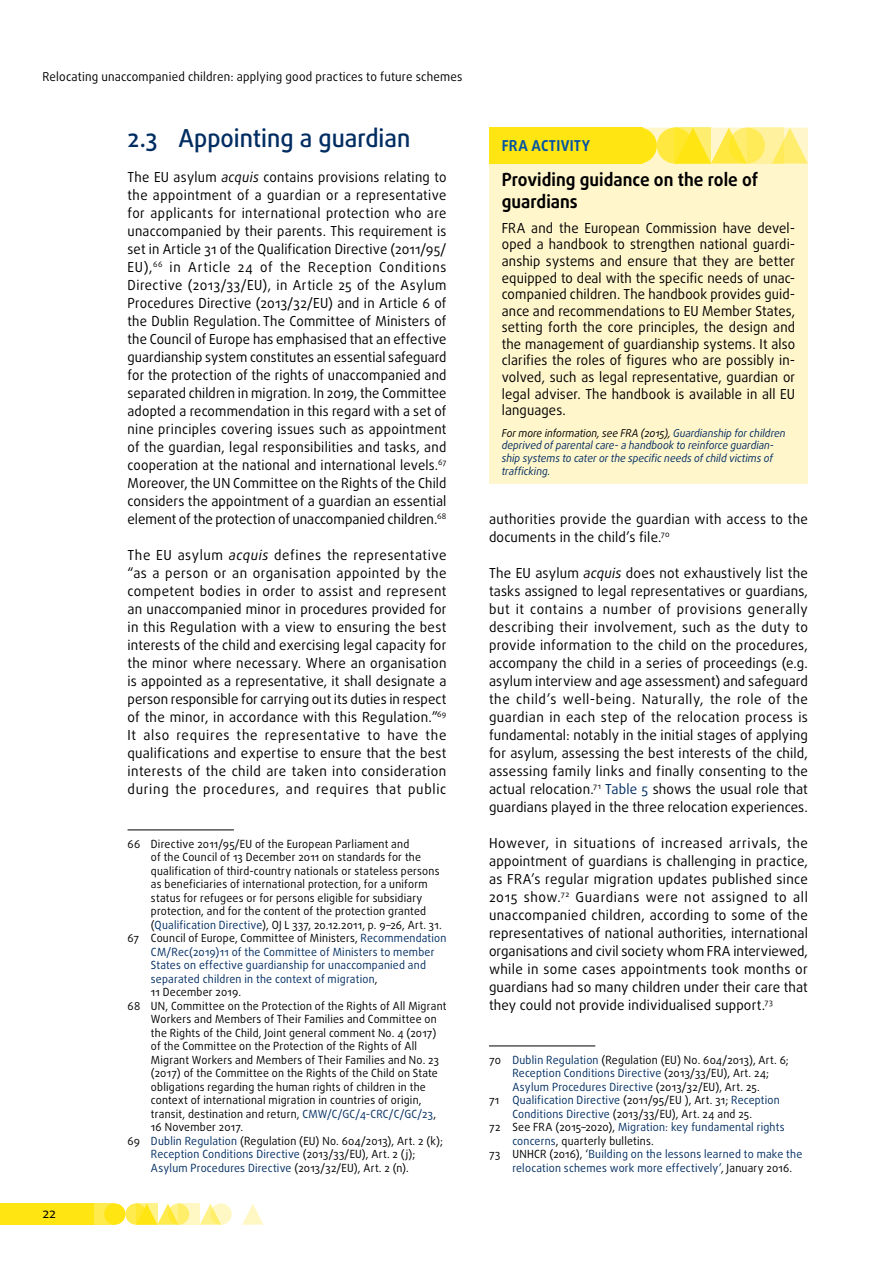
<style>
.page{position:relative;width:893px;height:1263px;background:#fff}
.page>*{position:absolute;margin:0;border:0;box-sizing:border-box;transform-origin:0 0}
.title_1_nn{font:500 24.75px "Daxline Pro";color:#002d62;scale:.95 1}
.FRA_ACTIVITY_title{font:700 18px/21.6px "Daxline Pro";color:#000;scale:.95 1}
.FRA_ACTIVITY_super{font:700 15px "Daxline Pro";letter-spacing:.025em;color:#0054a4;scale:.95 1}
.body{font:13.8px/18px "Daxline Pro";letter-spacing:.015em;color:#000;text-align:justify}
.body-2{font:13.8px/18px "Daxline Pro";letter-spacing:.015em;color:#000;text-align:justify;scale:.95 1}
.FRA_ACTIVITY_body{font:13.8px/16.5px "Daxline Pro";letter-spacing:.01em;color:#000;text-align:justify;scale:.95 1}
.t1{font:13.5px "Daxline Pro";color:#000}
.t2{font:12.3px "Daxline Pro";letter-spacing:.015em;color:#000;scale:.95 1}
.footnote_caption{font:11.25px/13.5px "Daxline Pro";letter-spacing:.02em;color:#000;scale:.95 1}
.footnote_caption-2{font:11.25px/13.5px "Daxline Pro";letter-spacing:.02em;color:#002d62;scale:.95 1}
.FRA_ACTIVITY_more_in{font:italic 10.8px/12.9px "Daxline Pro";letter-spacing:-.005em;color:#002d62;scale:.95 1}
.s1{font-style:italic}
.s2{color:#002d62}
.s3{color:#000}
</style>
<div class="page">
<svg style="left:125px;top:1203px;width:22px;height:22px"></svg>
<div style="left:94px;top:1203px;width:21px;height:22px;background:#ffeb4d"></div>
<div style="left:0;top:1203px;width:94px;height:22px;background:#ffe512"></div>
<svg style="left:200px;top:1203px;width:18px;height:22px"></svg>
<svg style="left:242px;top:1204px;width:21px;height:21px"></svg>
<div style="left:104px;top:1203px;width:21px;height:22px;background:#ffe512;border-radius:50%"></div>
<svg style="left:157px;top:1203px;width:18px;height:22px"></svg>
<svg style="left:168px;top:1203px;width:21px;height:22px"></svg>
<svg style="left:210px;top:1203px;width:22px;height:22px"></svg>
<svg style="left:136px;top:1203px;width:21px;height:22px"></svg>
<svg style="left:179px;top:1203px;width:21px;height:22px"></svg>
<hr style="left:128px;top:829px;width:106px;height:1px;background:#000">
<hr style="left:489px;top:1045px;width:106px;height:1px;background:#000">
<div style="left:489px;top:128px;width:319px;height:356px;background:#fff6cc"></div>
<div style="left:657px;top:128px;width:36px;height:36px;background:linear-gradient(to bottom,#ffe93e,#ffe944);border-radius:50%"></div>
<svg style="left:783px;top:128px;width:25px;height:36px"></svg>
<div style="left:621px;top:128px;width:36px;height:36px;background:#ffe512;border-radius:50%"></div>
<svg style="left:711px;top:128px;width:32px;height:36px"></svg>
<svg style="left:729px;top:128px;width:36px;height:36px"></svg>
<svg style="left:675px;top:128px;width:36px;height:36px"></svg>
<svg style="left:747px;top:128px;width:36px;height:36px"></svg>
<div style="left:489px;top:128px;width:153px;height:36px;background:#ffe512"></div>
<p class="t2" style="left:43px;top:68px;width:443px">Relocating unaccompanied children: applying good practices to future schemes</p>
<p class="title_1_nn" style="left:128px;top:122px;width:299px">2.3 Appointing a guardian</p>
<p class="body-2" style="left:128px;top:168px;width:337px">The EU asylum <span class="s1">acquis</span> contains provisions relating to the appointment of a guardian or a representative for applicants for international protection who are unaccompanied by their parents. This requirement is set in Article 31 of the Qualification Directive (2011/95/ EU),<sup>66</sup> in Article 24 of the Reception Conditions Directive (2013/33/EU), in Article 25 of the Asylum Procedures Directive (2013/32/EU) and in Article 6 of the Dublin Regulation. The Committee of Ministers of the Council of Europe has emphasised that an effective guardianship system constitutes an essential safeguard for the protection of the rights of unaccompanied and separated children in migration. In 2019, the Committee adopted a recommendation in this regard with a set of nine principles covering issues such as appointment of the guardian, legal responsibilities and tasks, and cooperation at the national and international levels.<sup>67<br></sup>Moreover, the UN Committee on the Rights of the Child considers the appointment of a guardian an essential element of the protection of unaccompanied children.<sup>68</sup></p>
<p class="body" style="left:128px;top:546px;width:320px">The EU asylum <span class="s1">acquis</span> defines the representative “as a person or an organisation appointed by the competent bodies in order to assist and represent an unaccompanied minor in procedures provided for in this Regulation with a view to ensuring the best interests of the child and exercising legal capacity for the minor where necessary. Where an organisation is appointed as a representative, it shall designate a person responsible for carrying out its duties in respect of the minor, in accordance with this Regulation.”<sup>69<br></sup>It also requires the representative to have the qualifications and expertise to ensure that the best interests of the child are taken into consideration during the procedures, and requires that public</p>
<p class="t1" style="left:43px;top:1204px;width:15px">22</p>
<p class="footnote_caption" style="left:151px;top:837px;width:308px;text-indent:-23px">66 Directive 2011/95/EU of the European Parliament and<br>of the Council of 13 December 2011 on standards for the qualification of third-country nationals or stateless persons as beneficiaries of international protection, for a uniform status for refugees or for persons eligible for subsidiary protection, and for the content of the protection granted (<span class="s2">Qualification Directive</span>), OJ L 337, 20.12.2011, p. 9–26, Art. 31.</p>
<p class="footnote_caption-2" style="left:151px;top:931px;width:313px;text-indent:-23px"><span class="s3">67 Council of Europe, Committee of Ministers,</span> Recommendation CM/Rec(2019)11 of the Committee of Ministers to member States on effective guardianship for unaccompanied and separated children in the context of migration<span class="s3">,<br>11 December 2019.</span></p>
<p class="footnote_caption" style="left:151px;top:999px;width:313px;text-indent:-23px">68 UN, Committee on the Protection of the Rights of All Migrant Workers and Members of Their Families and Committee on the Rights of the Child, Joint general comment No. 4 (2017) of the Committee on the Protection of the Rights of All Migrant Workers and Members of Their Families and No. 23 (2017) of the Committee on the Rights of the Child on State obligations regarding the human rights of children in the context of international migration in countries of origin, transit, destination and return, <span class="s2">CMW/C/GC/4-CRC/C/GC/23</span>, 16 November 2017.</p>
<p class="footnote_caption" style="left:151px;top:1134px;width:309px;text-indent:-23px">69 <span class="s2">Dublin Regulation</span> (Regulation (EU) No. 604/2013), Art. 2 (k);<br><span class="s2">Reception Conditions Directive</span> (2013/33/EU), Art. 2 (j);<br><span class="s2">Asylum Procedures Directive</span> (2013/32/EU), Art. 2 (n).</p>
<p class="FRA_ACTIVITY_super" style="left:502px;top:136px;width:94px">FRA ACTIVITY</p>
<p class="FRA_ACTIVITY_title" style="left:502px;top:169px;width:271px">Providing guidance on the role of guardians</p>
<p class="FRA_ACTIVITY_body" style="left:502px;top:220px;width:310px">FRA and the European Commission have devel&shy;oped a handbook to strengthen national guardi&shy;anship systems and ensure that they are better equipped to deal with the specific needs of unac&shy;companied children. The handbook provides guid&shy;ance and recommendations to EU Member States, setting forth the core principles, the design and the management of guardianship systems. It also clarifies the roles of figures who are possibly in&shy;volved, such as legal representative, guardian or legal adviser. The handbook is available in all EU languages.</p>
<p class="FRA_ACTIVITY_more_in" style="left:502px;top:426px;width:300px"><span class="s3">For more information, see FRA (2015),</span> Guardianship for children deprived of parental care- a handbook to reinforce guardian&shy;ship systems to cater or the specific needs of child victims of trafficking.</p>
<p class="body" style="left:489px;top:510px;width:320px">authorities provide the guardian with access to the documents in the child’s file.<sup>70</sup></p>
<p class="body" style="left:489px;top:564px;width:320px">The EU asylum <span class="s1">acquis</span> does not exhaustively list the tasks assigned to legal representatives or guardians, but it contains a number of provisions generally describing their involvement, such as the duty to provide information to the child on the procedures, accompany the child in a series of proceedings (e.g. asylum interview and age assessment) and safeguard the child’s well-being. Naturally, the role of the guardian in each step of the relocation process is fundamental: notably in the initial stages of applying for asylum, assessing the best interests of the child, assessing family links and finally consenting to the actual relocation.<sup>71</sup> <span class="s2">Table 5</span> shows the usual role that guardians played in the three relocation experiences.</p>
<p class="body" style="left:489px;top:834px;width:320px">However, in situations of increased arrivals, the appointment of guardians is challenging in practice, as FRA’s regular migration updates published since 2015 show.<sup>72</sup> Guardians were not assigned to all unaccompanied children, according to some of the representatives of national authorities, international organisations and civil society whom FRA interviewed, while in some cases appointments took months or guardians had so many children under their care that they could not provide individualised support.<sup>73</sup></p>
<p class="footnote_caption" style="left:489px;top:1053px;width:317px;text-align:center">70 <span class="s2">Dublin Regulation</span> (Regulation (EU) No. 604/2013), Art. 6;<br><span class="s2">Reception Conditions Directive</span> (2013/33/EU), Art. 24;<br><span class="s2">Asylum Procedures Directive</span> (2013/32/EU), Art. 25.</p>
<p class="footnote_caption-2" style="left:489px;top:1093px;width:308px;text-align:center"><span class="s3">71</span> Qualification Directive <span class="s3">(2011/95/EU ), Art. 31;</span> Reception<br>Conditions Directive <span class="s3">(2013/33/EU), Art. 24 and 25.</span></p>
<p class="footnote_caption" style="left:512px;top:1120px;width:288px;text-indent:-23px">72 See FRA (2015–2020), <span class="s2">Migration: key fundamental rights concerns</span>, quarterly bulletins.</p>
<p class="footnote_caption-2" style="left:512px;top:1147px;width:307px;text-indent:-23px"><span class="s3">73 UNHCR (2016), ‘</span>Building on the lessons learned to make the relocation schemes work more effectively’<span class="s3">, January 2016.</span></p>
</div>
